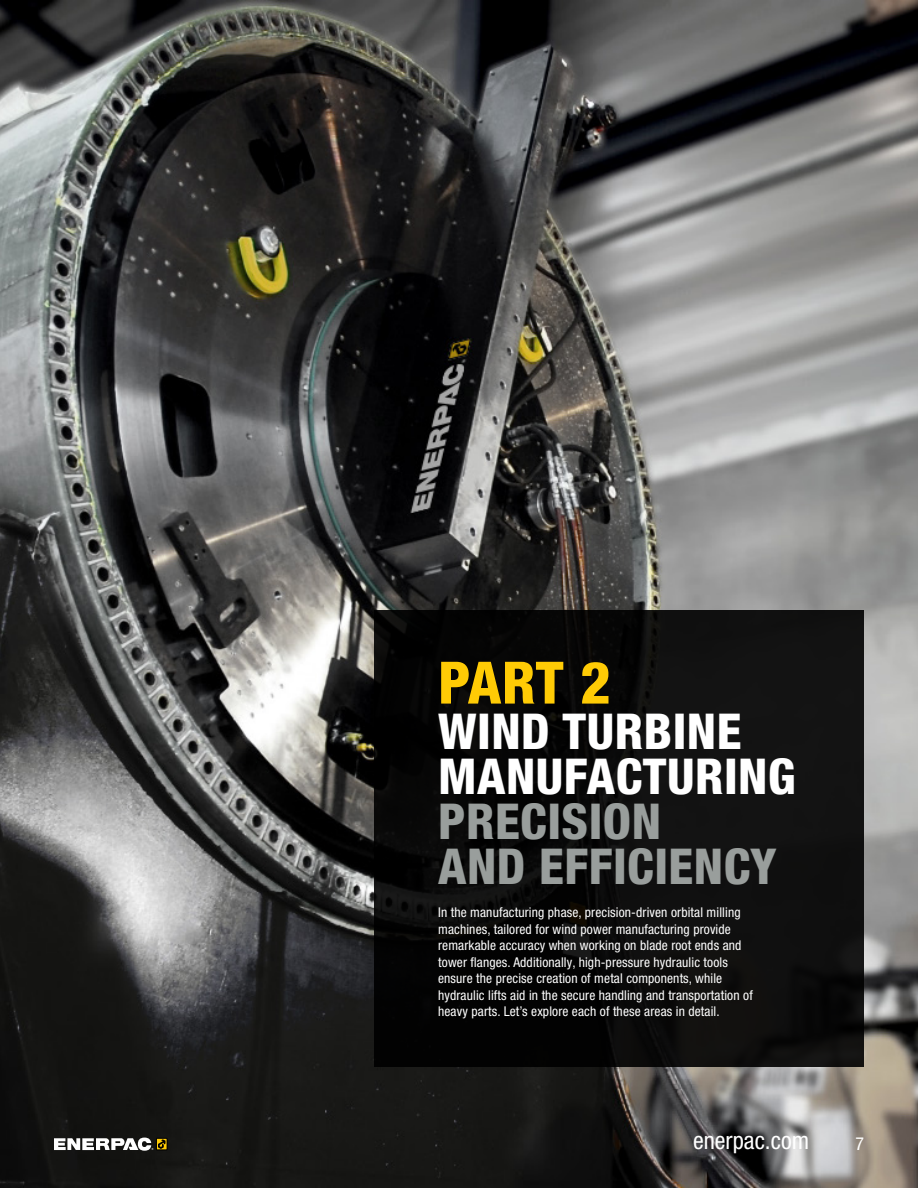
<style>
.page{position:relative;width:918px;height:1188px;background:#fff}
.page>*{position:absolute;margin:0;border:0;box-sizing:border-box;transform-origin:0 0}
.t1{font:800 condensed 58.5px "Helvetica Neue LTW1 G";color:#ffcb05}
.t2{font:800 condensed 49.5px/45px "Helvetica Neue LTW1 G";letter-spacing:.01em;color:#fff}
.t3{font:800 condensed 49.5px/45px "Helvetica Neue LTW1 G";letter-spacing:.01em;color:#999e9c}
.t4{font:condensed 24.15px "Helvetica Neue LTW1 G";color:#fff}
.t5{font:condensed 18px "Helvetica Neue LTW1 G";color:#fff}
.t6{font:condensed 13.5px/16.5px "Helvetica Neue LTW1 G";letter-spacing:.01em;color:#fff}
</style>
<div class="page">
<img style="left:0;top:0;width:918px;height:1188px">
<svg style="left:54px;top:1138px;width:114px;height:13px"></svg>
<div style="left:374px;top:611px;width:490px;height:456px;background:#0c0c0b"></div>
<h1 class="t1" style="left:438px;top:647px;width:174px">PART 2</h1>
<h2 class="t2" style="left:438px;top:708px;width:359px">WIND TURBINE<br>MANUFACTURING</h2>
<h2 class="t3" style="left:438px;top:798px;width:340px">PRECISION<br>AND EFFICIENCY</h2>
<p class="t6" style="left:438px;top:904px;width:316px">In the manufacturing phase, precision-driven orbital milling machines, tailored for wind power manufacturing provide remarkable accuracy when working on blade root ends and tower flanges. Additionally, high-pressure hydraulic tools ensure the precise creation of metal components, while hydraulic lifts aid in the secure handling and transportation of heavy parts. Let’s explore each of these areas in detail.</p>
<h3 class="t4" style="left:693px;top:1127px;width:118px">enerpac.com</h3>
<h3 class="t5" style="left:855px;top:1133px;width:10px">7</h3>
</div>
